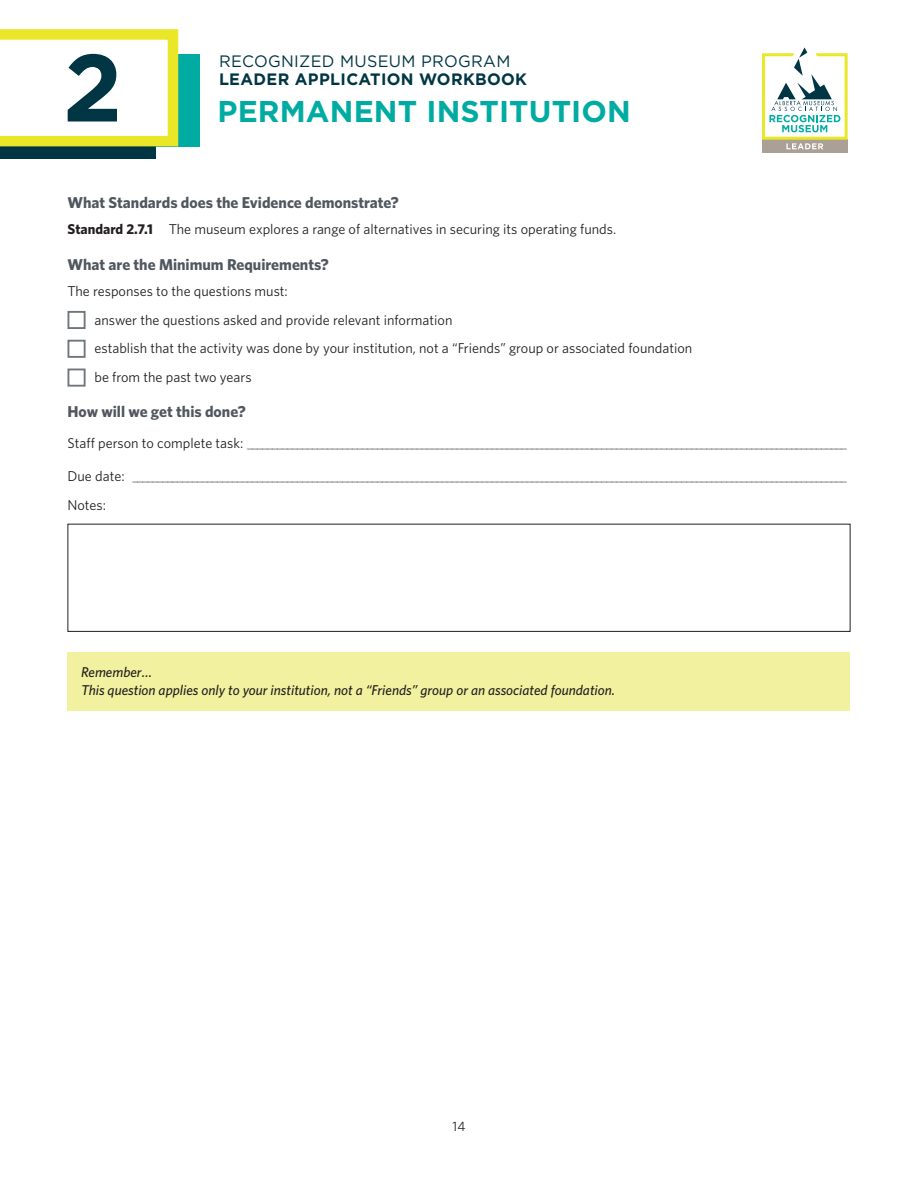
<style>
.page{position:relative;width:918px;height:1188px;background:#fff}
.page>*{position:absolute;margin:0;border:0;box-sizing:border-box;transform-origin:0 0}
.t1{font:700 95.25px "Gotham";color:#003644}
.t2{font:700 30px "Gotham";letter-spacing:.005em;color:#00aca2}
.t3{font:700 16.5px "Gotham";letter-spacing:.02em;color:#003644}
.t4{font:16.5px "Gotham";letter-spacing:.02em;color:#003644}
.t5{font:700 15.75px "Whitney";color:#50575e}
.t6{font:14.25px/28.8px "Whitney";color:#231f20}
.t7{font:italic 500 14.25px/18px "Whitney";color:#231f20}
.t8{font:13.5px "Whitney";color:#231f20}
.t9{font:300 12px "Whitney";color:#231f20}
.s1{font-weight:700}
.s2{font-weight:400;font-size:14.25px}
</style>
<div class="page">
<div style="left:50px;top:54px;width:150px;height:92px;background:#00aca2"></div>
<div style="left:0;top:51px;width:156px;height:108px;background:#003644"></div>
<svg style="left:0;top:29px;width:183px;height:118px;background:#f3f7cc"></svg>
<div style="left:762px;top:140px;width:86px;height:13px;background:#aba095"></div>
<svg style="left:762px;top:47px;width:86px;height:102px"></svg>
<div style="left:68px;top:652px;width:782px;height:59px;background:#f2f19f"></div>
<div style="left:68px;top:311px;width:18px;height:18px;background:#fff;border:2px solid #6f767c"></div>
<div style="left:68px;top:340px;width:18px;height:18px;background:#fff;border:2px solid #6f767c"></div>
<div style="left:68px;top:369px;width:18px;height:18px;background:#fff;border:2px solid #6f767c"></div>
<div style="left:68px;top:524px;width:782px;height:108px;border:1px solid #231f20"></div>
<h1 class="t1" style="left:63px;top:33px;width:61px">2</h1>
<h3 class="t4" style="left:219px;top:52px;width:293px">RECOGNIZED MUSEUM PROGRAM</h3>
<h3 class="t3" style="left:219px;top:70px;width:310px">LEADER APPLICATION WORKBOOK</h3>
<h2 class="t2" style="left:218px;top:94px;width:415px">PERMANENT INSTITUTION</h2>
<h3 class="t5" style="left:68px;top:193px;width:333px">What Standards does the Evidence demonstrate?</h3>
<p class="t6" style="left:68px;top:215px;width:550px"><span class="s1">Standard 2.7.1</span> The museum explores a range of alternatives in securing its operating funds.</p>
<h3 class="t5" style="left:68px;top:255px;width:263px">What are the Minimum Requirements?</h3>
<p class="t6" style="left:94px;top:276px;width:599px;text-indent:-27px">The responses to the questions must:<br>answer the questions asked and provide relevant information<br>establish that the activity was done by your institution, not a “Friends” group or associated foundation be from the past two years</p>
<h3 class="t5" style="left:68px;top:402px;width:180px">How will we get this done?</h3>
<p class="t9" style="left:68px;top:437px;width:781px"><span class="s2">Staff person to complete task:</span> _________________________________________________________________________________________________________________________</p>
<p class="t9" style="left:68px;top:470px;width:781px"><span class="s2">Due date:</span> _ _______________________________________________________________________________________________________________________________________________</p>
<p class="t6" style="left:68px;top:490px;width:40px">Notes:</p>
<p class="t7" style="left:81px;top:663px;width:536px">Remember…<br>This question applies only to your institution, not a “Friends” group or an associated foundation.</p>
<p class="t8" style="left:452px;top:1119px;width:15px">14</p>
</div>
